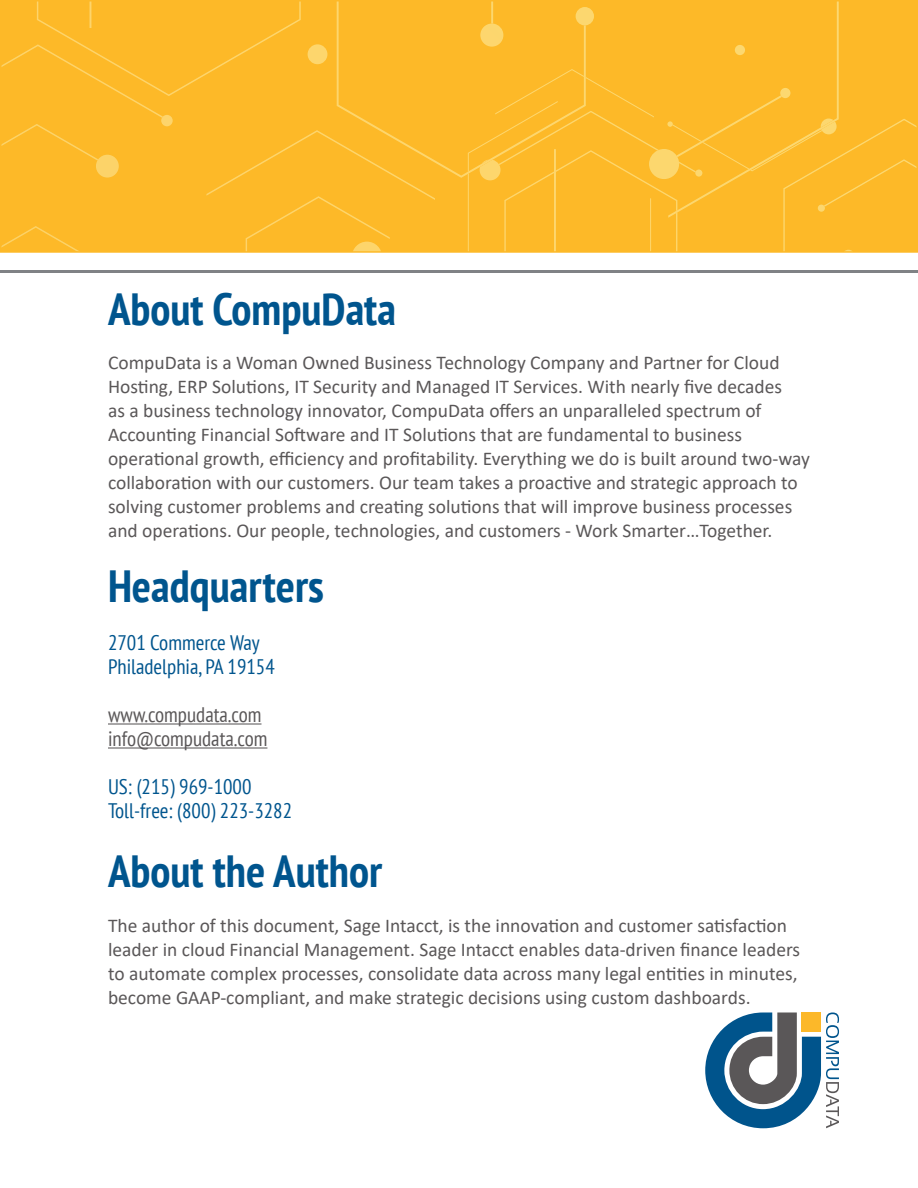
<style>
.page{position:relative;width:918px;height:1188px;background:#fff}
.page>*{position:absolute;margin:0;border:0;box-sizing:border-box;transform-origin:0 0}
.t1{font:700 condensed 45px "PT Sans";color:#00558e}
.t2{font:condensed 21px/24px "PT Sans";color:#00558e}
.t3{font:condensed 21px/24px "PT Sans";color:#5a5758}
.t4{font:19.5px/24px "Calibri";color:#5a5758}
</style>
<div class="page">
<div style="left:3px;top:3px;width:912px;height:247px;background:#fdb928"></div>
<div style="left:0;top:0;width:918px;height:253px;border:2px solid #fdb928"></div>
<svg style="left:705px;top:1012px;width:134px;height:116px"></svg>
<div style="left:0;top:270px;width:918px;height:3px;border:2px solid #808285"></div>
<hr style="left:108px;top:723px;width:154px;height:2px;background:#5a5758">
<hr style="left:108px;top:747px;width:159px;height:2px;background:#5a5758">
<h1 class="t1" style="left:108px;top:280px;width:289px">About CompuData</h1>
<p class="t4" style="left:108px;top:350px;width:704px">CompuData is a Woman Owned Business Technology Company and Partner for Cloud Hosting, ERP Solutions, IT Security and Managed IT Services. With nearly five decades<br>as a business technology innovator, CompuData offers an unparalleled spectrum of Accounting Financial Software and IT Solutions that are fundamental to business operational growth, efficiency and profitability. Everything we do is built around two-way collaboration with our customers. Our team takes a proactive and strategic approach to solving customer problems and creating solutions that will improve business processes and operations. Our people, technologies, and customers - Work Smarter…Together.</p>
<h1 class="t1" style="left:108px;top:557px;width:218px">Headquarters</h1>
<p class="t2" style="left:108px;top:631px;width:168px">2701 Commerce Way<br>Philadelphia, PA 19154</p>
<p class="t3" style="left:108px;top:703px;width:161px">www.compudata.com info@compudata.com</p>
<p class="t2" style="left:108px;top:775px;width:186px">US: (215) 969-1000<br>Toll-free: (800) 223-3282</p>
<h1 class="t1" style="left:108px;top:842px;width:276px">About the Author</h1>
<p class="t4" style="left:108px;top:913px;width:694px">The author of this document, Sage Intacct, is the innovation and customer satisfaction leader in cloud Financial Management. Sage Intacct enables data-driven finance leaders to automate complex processes, consolidate data across many legal entities in minutes, become GAAP-compliant, and make strategic decisions using custom dashboards.</p>
</div>
